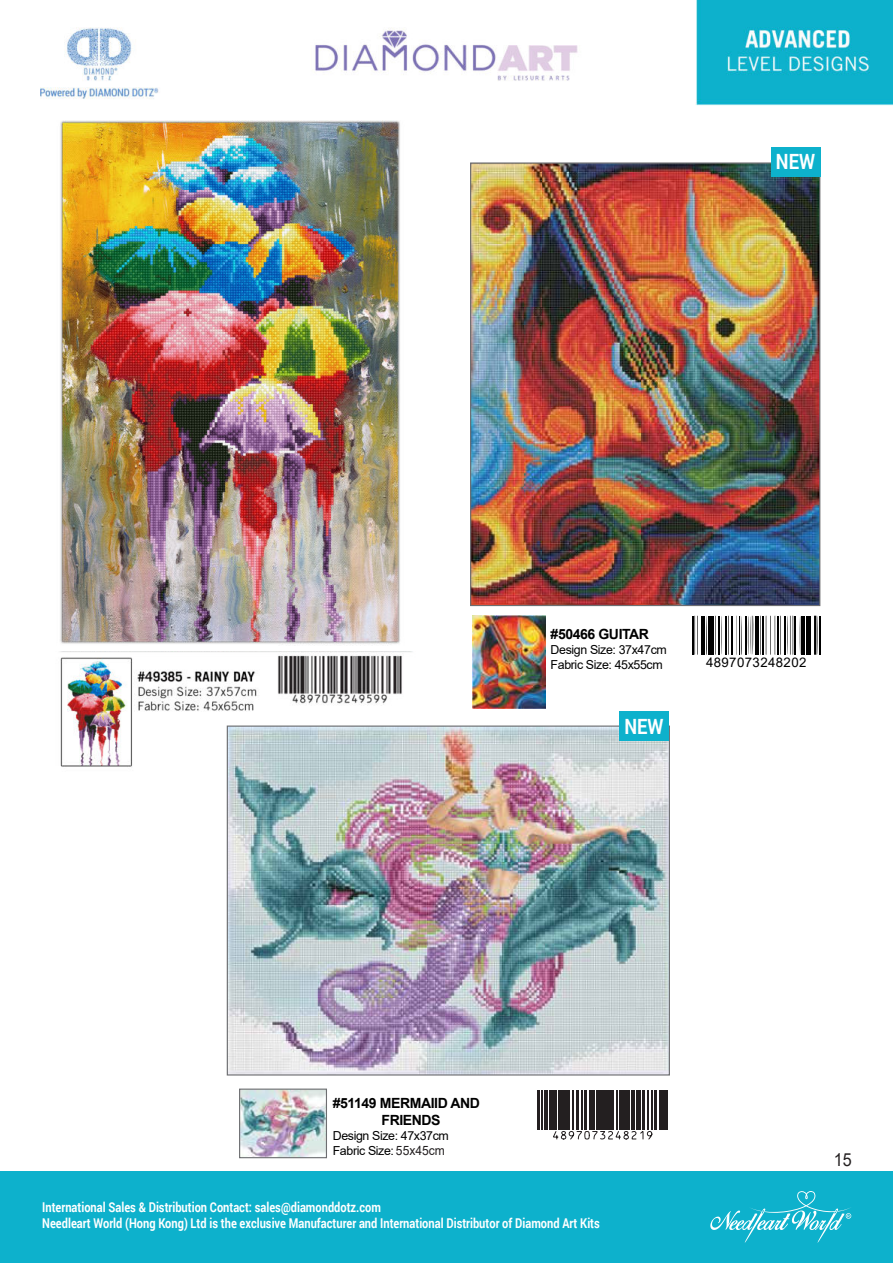
<style>
.page{position:relative;width:893px;height:1263px;background:#fff}
.page>*{position:absolute;margin:0;border:0;box-sizing:border-box;transform-origin:0 0}
.t1{font:700 21px "Roboto";color:#fff;scale:.86 1}
.t2{font:18px "Arial";color:#231f20;scale:.9 1}
.t3{font:700 14.1px/16.8px "Arial";letter-spacing:-.03em;color:#000}
.t4{font:700 13.5px/16.2px "Roboto";color:#fff;scale:.82 1}
.t5{font:13.2px "Arial";letter-spacing:.03em;color:#000}
.t6{font:12.9px "Arial";color:#231f20;scale:.94 1}
.t7{font:12.45px/14.9px "Arial";letter-spacing:-.03em;color:#000}
</style>
<div class="page">
<div style="left:0;top:1171px;width:893px;height:92px;background:#0db1cc"></div>
<svg style="left:710px;top:1191px;width:142px;height:52px"></svg>
<img style="left:472px;top:164px;width:346px;height:440px">
<img style="left:60px;top:120px;width:340px;height:525px">
<img style="left:40px;top:0;width:853px;height:106px">
<img style="left:276px;top:651px;width:137px;height:53px">
<img style="left:60px;top:651px;width:216px;height:122px">
<img style="left:472px;top:615px;width:73px;height:93px">
<img style="left:229px;top:727px;width:439px;height:346px">
<img style="left:241px;top:1090px;width:84px;height:66px">
<div style="left:239px;top:1088px;width:88px;height:70px;border:1px solid #6d6e71"></div>
<div style="left:771px;top:147px;width:50px;height:29px;background:#0db1cc"></div>
<div style="left:619px;top:712px;width:50px;height:29px;background:#0db1cc"></div>
<hr style="left:801px;top:616px;width:4px;height:39px;background:#000">
<hr style="left:702px;top:616px;width:3px;height:39px;background:#000">
<hr style="left:755px;top:616px;width:3px;height:39px;background:#000">
<hr style="left:806px;top:616px;width:2px;height:39px;background:#000">
<hr style="left:708px;top:616px;width:2px;height:39px;background:#000">
<hr style="left:711px;top:616px;width:3px;height:39px;background:#000">
<hr style="left:745px;top:616px;width:2px;height:39px;background:#000">
<hr style="left:809px;top:616px;width:2px;height:39px;background:#000">
<hr style="left:726px;top:616px;width:1px;height:39px;background:#000">
<hr style="left:731px;top:616px;width:1px;height:39px;background:#000">
<hr style="left:692px;top:616px;width:1px;height:39px;background:#000">
<hr style="left:785px;top:616px;width:1px;height:39px;background:#000">
<hr style="left:819px;top:616px;width:2px;height:39px;background:#000">
<svg style="left:694px;top:616px;width:4px;height:39px"></svg>
<svg style="left:706px;top:616px;width:1px;height:39px"></svg>
<svg style="left:728px;top:616px;width:1px;height:39px"></svg>
<svg style="left:736px;top:615px;width:6px;height:40px"></svg>
<svg style="left:748px;top:616px;width:5px;height:39px"></svg>
<svg style="left:814px;top:615px;width:4px;height:40px"></svg>
<svg style="left:760px;top:616px;width:21px;height:39px"></svg>
<svg style="left:787px;top:615px;width:13px;height:40px"></svg>
<hr style="left:739px;top:616px;width:1px;height:39px;background:#000">
<svg style="left:715px;top:616px;width:7px;height:39px"></svg>
<svg style="left:537px;top:1090px;width:129px;height:40px;fill:#231f20"></svg>
<hr style="left:538px;top:1090px;width:2px;height:40px;background:#231f20">
<hr style="left:541px;top:1090px;width:1px;height:40px;background:#231f20">
<hr style="left:544px;top:1090px;width:3px;height:40px;background:#231f20">
<hr style="left:549px;top:1090px;width:4px;height:40px;background:#231f20">
<hr style="left:554px;top:1090px;width:3px;height:40px;background:#231f20">
<hr style="left:558px;top:1090px;width:2px;height:40px;background:#231f20">
<hr style="left:561px;top:1090px;width:4px;height:40px;background:#231f20">
<hr style="left:566px;top:1090px;width:1px;height:40px;background:#231f20">
<hr style="left:568px;top:1090px;width:2px;height:40px;background:#231f20">
<hr style="left:573px;top:1090px;width:1px;height:40px;background:#231f20">
<hr style="left:576px;top:1090px;width:2px;height:40px;background:#231f20">
<hr style="left:581px;top:1090px;width:1px;height:40px;background:#231f20">
<hr style="left:584px;top:1090px;width:2px;height:40px;background:#231f20">
<hr style="left:590px;top:1090px;width:2px;height:40px;background:#231f20">
<hr style="left:593px;top:1090px;width:2px;height:40px;background:#231f20">
<hr style="left:596px;top:1090px;width:3px;height:40px;background:#231f20">
<hr style="left:600px;top:1090px;width:3px;height:40px;background:#231f20">
<hr style="left:604px;top:1090px;width:3px;height:40px;background:#231f20">
<hr style="left:608px;top:1090px;width:2px;height:40px;background:#231f20">
<hr style="left:611px;top:1090px;width:3px;height:40px;background:#231f20">
<hr style="left:616px;top:1090px;width:1px;height:40px;background:#231f20">
<hr style="left:619px;top:1090px;width:1px;height:40px;background:#231f20">
<div style="left:621px;top:1090px;width:5px;height:40px;background:#231f20"></div>
<hr style="left:627px;top:1090px;width:3px;height:40px;background:#231f20">
<hr style="left:631px;top:1090px;width:3px;height:40px;background:#231f20">
<hr style="left:636px;top:1090px;width:1px;height:40px;background:#231f20">
<hr style="left:638px;top:1090px;width:2px;height:40px;background:#231f20">
<hr style="left:643px;top:1090px;width:2px;height:40px;background:#231f20">
<hr style="left:648px;top:1090px;width:1px;height:40px;background:#231f20">
<hr style="left:651px;top:1090px;width:1px;height:40px;background:#231f20">
<hr style="left:654px;top:1090px;width:2px;height:40px;background:#231f20">
<hr style="left:659px;top:1090px;width:4px;height:40px;background:#231f20">
<hr style="left:664px;top:1090px;width:1px;height:40px;background:#231f20">
<hr style="left:666px;top:1090px;width:2px;height:40px;background:#231f20">
<svg style="left:553px;top:1131px;width:100px;height:9px"></svg>
<h1 class="t1" style="left:776px;top:152px;width:47px">NEW</h1>
<p class="t3" style="left:551px;top:626px;width:100px">#50466 GUITAR</p>
<p class="t7" style="left:551px;top:643px;width:118px">Design Size: 37x47cm<br>Fabric Size: 45x55cm</p>
<p class="t7" style="left:561px;top:643px;width:118px">Design Size: 37x47cm<br>Fabric Size: 45x55cm</p>
<h1 class="t1" style="left:624px;top:717px;width:47px">NEW</h1>
<p class="t5" style="left:706px;top:657px;width:102px">4897073248202</p>
<p class="t3" style="left:382px;top:1095px;width:100px;text-indent:-49px">#51149 MERMAIID AND<br>FRIENDS</p>
<p class="t7" style="left:333px;top:1129px;width:118px">Design Size: 47x37cm<br>Fabric Size: 45x55cm</p>
<p class="t6" style="left:396px;top:1142px;width:54px">55x45cm</p>
<p class="t4" style="left:42px;top:1200px;width:681px">International Sales &amp; Distribution Contact: sales@diamonddotz.com<br>Needleart World (Hong Kong) Ltd is the exclusive Manufacturer and International Distributor of Diamond Art Kits</p>
<h2 class="t2" style="left:834px;top:1149px;width:22px">15</h2>
</div>
